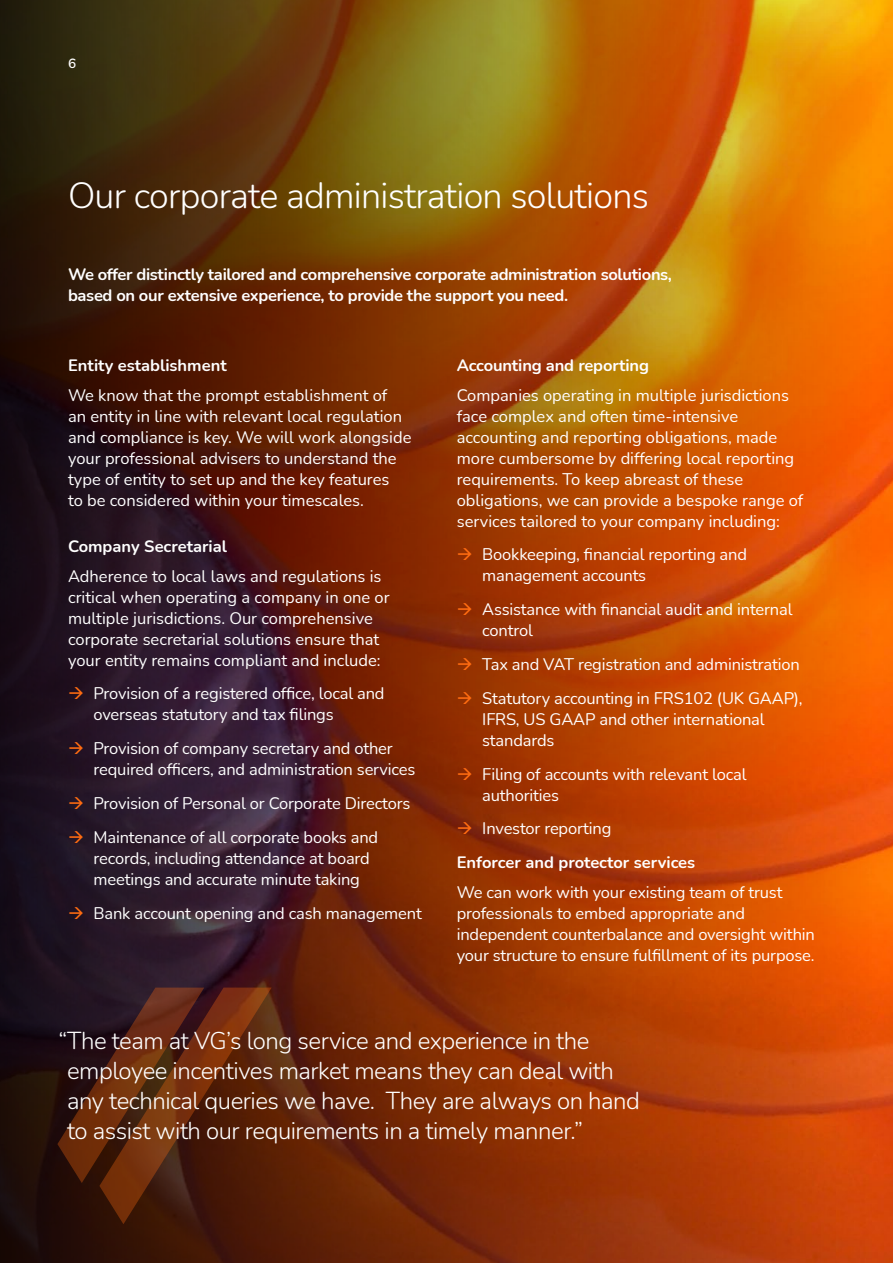
<style>
.page{position:relative;width:893px;height:1263px;background:#fff}
.page>*{position:absolute;margin:0;border:0;box-sizing:border-box;transform-origin:0 0}
.t1{font:300 36px "Nunito";letter-spacing:-.02em;color:#fff}
.t2{font:300 24px/30px "Nunito";letter-spacing:-.02em;color:#fff}
.t3{font:16.5px/21px "Nunito";letter-spacing:-.01em;color:#fff}
.t4{font:700 16.5px/21px "Nunito";letter-spacing:-.02em;color:#fff}
.t5{font:700 16.5px "Nunito";color:#fff}
.t6{font:600 13.5px "Nunito";color:#fff}
</style>
<div class="page">
<img style="left:0;top:0;width:893px;height:1263px">
<svg style="left:57px;top:987px;width:215px;height:237px;background:#51210d"></svg>
<svg style="left:69px;top:687px;width:14px;height:12px"></svg>
<svg style="left:69px;top:742px;width:14px;height:12px"></svg>
<svg style="left:69px;top:797px;width:14px;height:12px"></svg>
<svg style="left:69px;top:831px;width:14px;height:12px"></svg>
<svg style="left:69px;top:906px;width:14px;height:12px"></svg>
<svg style="left:458px;top:548px;width:14px;height:12px"></svg>
<svg style="left:458px;top:603px;width:14px;height:12px"></svg>
<svg style="left:458px;top:658px;width:14px;height:12px"></svg>
<svg style="left:458px;top:692px;width:14px;height:12px"></svg>
<svg style="left:458px;top:767px;width:14px;height:12px"></svg>
<svg style="left:458px;top:822px;width:14px;height:12px"></svg>
<p class="t6" style="left:68px;top:54px;width:10px">6</p>
<h1 class="t1" style="left:68px;top:170px;width:582px">Our corporate administration solutions</h1>
<p class="t4" style="left:68px;top:263px;width:605px">We offer distinctly tailored and comprehensive corporate administration solutions, based on our extensive experience, to provide the support you need.</p>
<p class="t5" style="left:68px;top:354px;width:160px">Entity establishment</p>
<p class="t3" style="left:68px;top:384px;width:345px">We know that the prompt establishment of<br>an entity in line with relevant local regulation and compliance is key. We will work alongside your professional advisers to understand the type of entity to set up and the key features<br>to be considered within your timescales.</p>
<p class="t5" style="left:68px;top:535px;width:160px">Company Secretarial</p>
<p class="t3" style="left:68px;top:565px;width:323px">Adherence to local laws and regulations is critical when operating a company in one or multiple jurisdictions. Our comprehensive corporate secretarial solutions ensure that your entity remains compliant and include:</p>
<p class="t3" style="left:94px;top:682px;width:292px">Provision of a registered office, local and overseas statutory and tax filings</p>
<p class="t3" style="left:94px;top:737px;width:323px">Provision of company secretary and other required officers, and administration services</p>
<p class="t3" style="left:94px;top:786px;width:318px;line-height:33.8px">Provision of Personal or Corporate Directors<br>Maintenance of all corporate books and</p>
<p class="t3" style="left:94px;top:847px;width:278px">records, including attendance at board meetings and accurate minute taking</p>
<p class="t3" style="left:94px;top:902px;width:330px">Bank account opening and cash management</p>
<p class="t4" style="left:457px;top:354px;width:194px">Accounting and reporting</p>
<p class="t3" style="left:457px;top:384px;width:348px">Companies operating in multiple jurisdictions face complex and often time-intensive accounting and reporting obligations, made more cumbersome by differing local reporting requirements. To keep abreast of these obligations, we can provide a bespoke range of services tailored to your company including:</p>
<p class="t3" style="left:482px;top:544px;width:266px">Bookkeeping, financial reporting and management accounts</p>
<p class="t3" style="left:482px;top:598px;width:312px">Assistance with financial audit and internal control</p>
<p class="t3" style="left:482px;top:647px;width:322px;line-height:33.8px">Tax and VAT registration and administration<br>Statutory accounting in FRS102 (UK GAAP),</p>
<p class="t3" style="left:482px;top:708px;width:284px">IFRS, US GAAP and other international standards</p>
<p class="t3" style="left:482px;top:763px;width:266px">Filing of accounts with relevant local authorities</p>
<p class="t3" style="left:482px;top:817px;width:131px">Investor reporting</p>
<p class="t5" style="left:457px;top:851px;width:240px">Enforcer and protector services</p>
<p class="t3" style="left:457px;top:881px;width:360px">We can work with your existing team of trust professionals to embed appropriate and independent counterbalance and oversight within your structure to ensure fulfillment of its purpose.</p>
<h2 class="t2" style="left:67px;top:1024px;width:574px;text-indent:-9px">“The team at VG’s long service and experience in the employee incentives market means they can deal with any technical queries we have. They are always on hand to assist with our requirements in a timely manner.”</h2>
</div>
